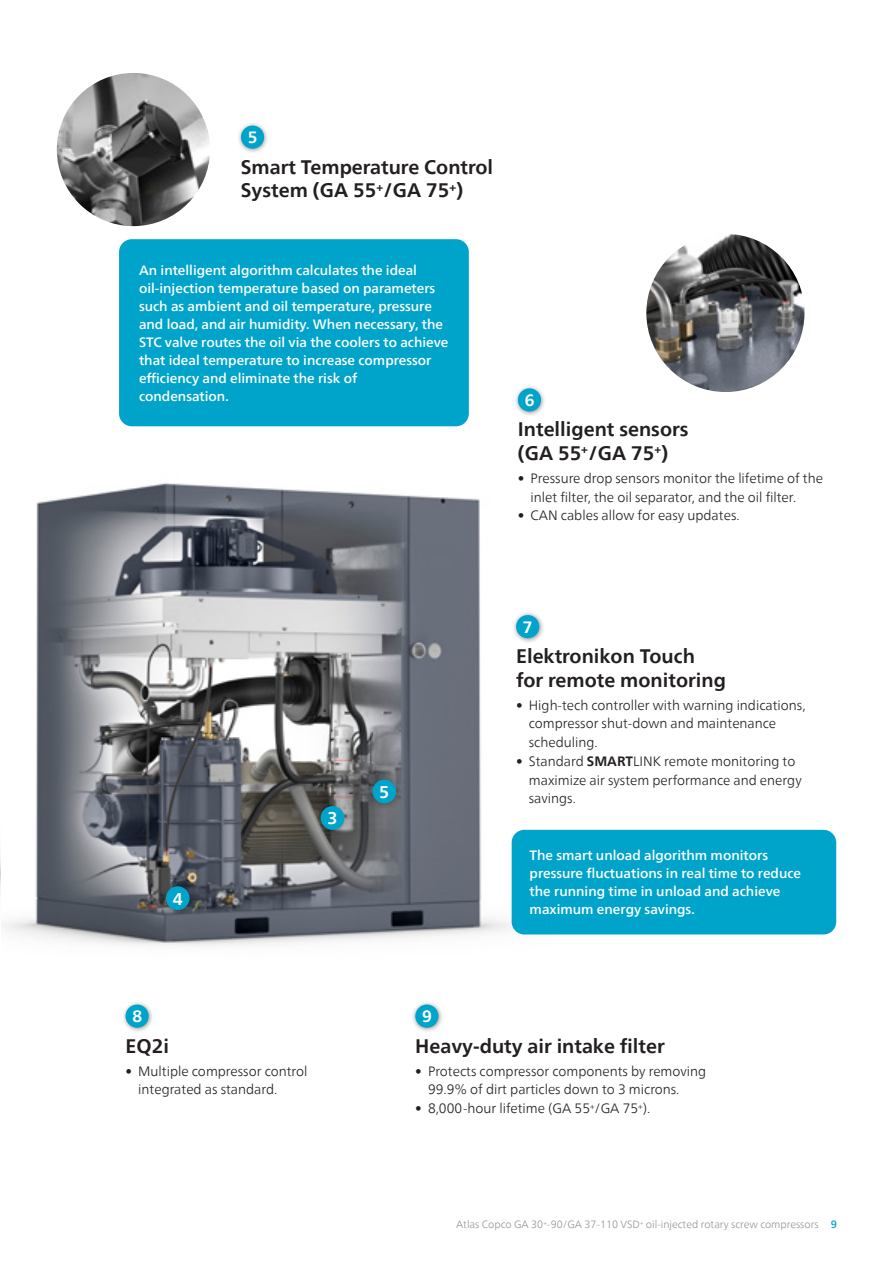
<style>
.page{position:relative;width:893px;height:1263px;background:#fff}
.page>*{position:absolute;margin:0;border:0;box-sizing:border-box;transform-origin:0 0}
.t1{font:700 19.5px/23.4px "Neue Frutiger World";color:#231f20}
.t2{font:700 16.8px "Neue Frutiger World";color:#fff}
.t3{font:700 16.35px "Neue Frutiger World";color:#fff}
.t4{font:300 13.5px/18.8px "Neue Frutiger World";color:#231f20}
.t5{font:500 13.5px/18px "Neue Frutiger World";color:#fff}
.t6{font:300 10.5px "Neue Frutiger World";color:#939598}
.s1{font-weight:700}
.s2{font-weight:500;color:#00a4ca}
</style>
<div class="page">
<div style="left:119px;top:239px;width:350px;height:187px;background:#00a4ca;border-radius:13px"></div>
<img style="left:2px;top:483px;width:558px;height:463px">
<img style="left:0;top:856px;width:1px;height:34px">
<div style="left:237px;top:122px;width:32px;height:32px;background:#231f20;opacity:.5"></div>
<div style="left:241px;top:126px;width:23px;height:23px;background:#00a4ca;border-radius:50%"></div>
<div style="left:514px;top:384px;width:32px;height:33px;background:#231f20;opacity:.5"></div>
<div style="left:518px;top:388px;width:23px;height:23px;background:#00a4ca;border-radius:50%"></div>
<div style="left:121px;top:1000px;width:33px;height:33px;background:#231f20;opacity:.5"></div>
<div style="left:125px;top:1004px;width:24px;height:24px;background:#00a4ca;border-radius:50%"></div>
<div style="left:411px;top:1000px;width:32px;height:33px;background:#231f20;opacity:.5"></div>
<div style="left:415px;top:1004px;width:23px;height:24px;background:#00a4ca;border-radius:50%"></div>
<div style="left:512px;top:611px;width:32px;height:32px;background:#231f20;opacity:.5"></div>
<div style="left:516px;top:615px;width:23px;height:23px;background:#00a4ca;border-radius:50%"></div>
<img style="left:57px;top:73px;width:153px;height:153px;border-radius:77px">
<img style="left:646px;top:234px;width:158px;height:158px;border-radius:79px">
<div style="left:512px;top:830px;width:324px;height:104px;background:#00a4ca;border-radius:13px"></div>
<div style="left:162px;top:883px;width:33px;height:33px;background:#231f20;opacity:.33"></div>
<div style="left:166px;top:886px;width:24px;height:24px;background:#00a4ca;border-radius:50%"></div>
<div style="left:317px;top:803px;width:33px;height:32px;background:#231f20;opacity:.33"></div>
<div style="left:321px;top:806px;width:23px;height:24px;background:#00a4ca;border-radius:50%"></div>
<div style="left:369px;top:776px;width:32px;height:33px;background:#231f20;opacity:.33"></div>
<div style="left:372px;top:780px;width:24px;height:23px;background:#00a4ca;border-radius:50%"></div>
<p class="t3" style="left:248px;top:123px;width:11px">5</p>
<h1 class="t1" style="left:241px;top:155px;width:254px">Smart Temperature Control<br>System (GA 55<sup>+</sup>/GA 75<sup>+</sup>)</h1>
<p class="t5" style="left:139px;top:261px;width:311px">An intelligent algorithm calculates the ideal oil-injection temperature based on parameters such as ambient and oil temperature, pressure and load, and air humidity. When necessary, the STC valve routes the oil via the coolers to achieve that ideal temperature to increase compressor efficiency and eliminate the risk of condensation.</p>
<p class="t3" style="left:525px;top:386px;width:11px">6</p>
<h1 class="t1" style="left:518px;top:418px;width:172px">Intelligent sensors (GA 55<sup>+</sup>/GA 75<sup>+</sup>)</h1>
<p class="t4" style="left:531px;top:469px;width:294px;text-indent:-13px">• Pressure drop sensors monitor the lifetime of the inlet filter, the oil separator, and the oil filter.</p>
<p class="t4" style="left:518px;top:506px;width:223px">• CAN cables allow for easy updates.</p>
<p class="t2" style="left:173px;top:884px;width:12px">4</p>
<p class="t3" style="left:132px;top:1002px;width:11px">8</p>
<p class="t2" style="left:327px;top:804px;width:12px">3</p>
<p class="t2" style="left:379px;top:777px;width:12px">5</p>
<p class="t3" style="left:422px;top:1002px;width:11px">9</p>
<p class="t3" style="left:523px;top:612px;width:11px">7</p>
<h1 class="t1" style="left:516px;top:644px;width:211px">Elektronikon Touch for remote monitoring</h1>
<p class="t4" style="left:529px;top:695px;width:278px;text-indent:-13px">• High-tech controller with warning indications, compressor shut-down and maintenance scheduling.</p>
<p class="t4" style="left:529px;top:752px;width:274px;text-indent:-13px">• Standard <span class="s1">SMART</span>LINK remote monitoring to maximize air system performance and energy savings.</p>
<p class="t5" style="left:530px;top:847px;width:273px">The smart unload algorithm monitors pressure fluctuations in real time to reduce the running time in unload and achieve maximum energy savings.</p>
<h1 class="t1" style="left:125px;top:1034px;width:45px">EQ2i</h1>
<p class="t4" style="left:138px;top:1062px;width:171px;text-indent:-13px">• Multiple compressor control integrated as standard.</p>
<h1 class="t1" style="left:415px;top:1034px;width:251px">Heavy-duty air intake filter</h1>
<p class="t4" style="left:428px;top:1062px;width:280px;text-indent:-13px">• Protects compressor components by removing<br>99.9% of dirt particles down to 3 microns.</p>
<p class="t4" style="left:415px;top:1099px;width:236px">• 8,000-hour lifetime (GA 55<sup>+</sup>/GA 75<sup>+</sup>).</p>
<p class="t6" style="left:456px;top:1216px;width:383px">Atlas Copco GA 30<sup>+</sup>-90/GA 37-110 VSD<sup>+</sup> oil-injected rotary screw compressors <span class="s2">9</span></p>
</div>
